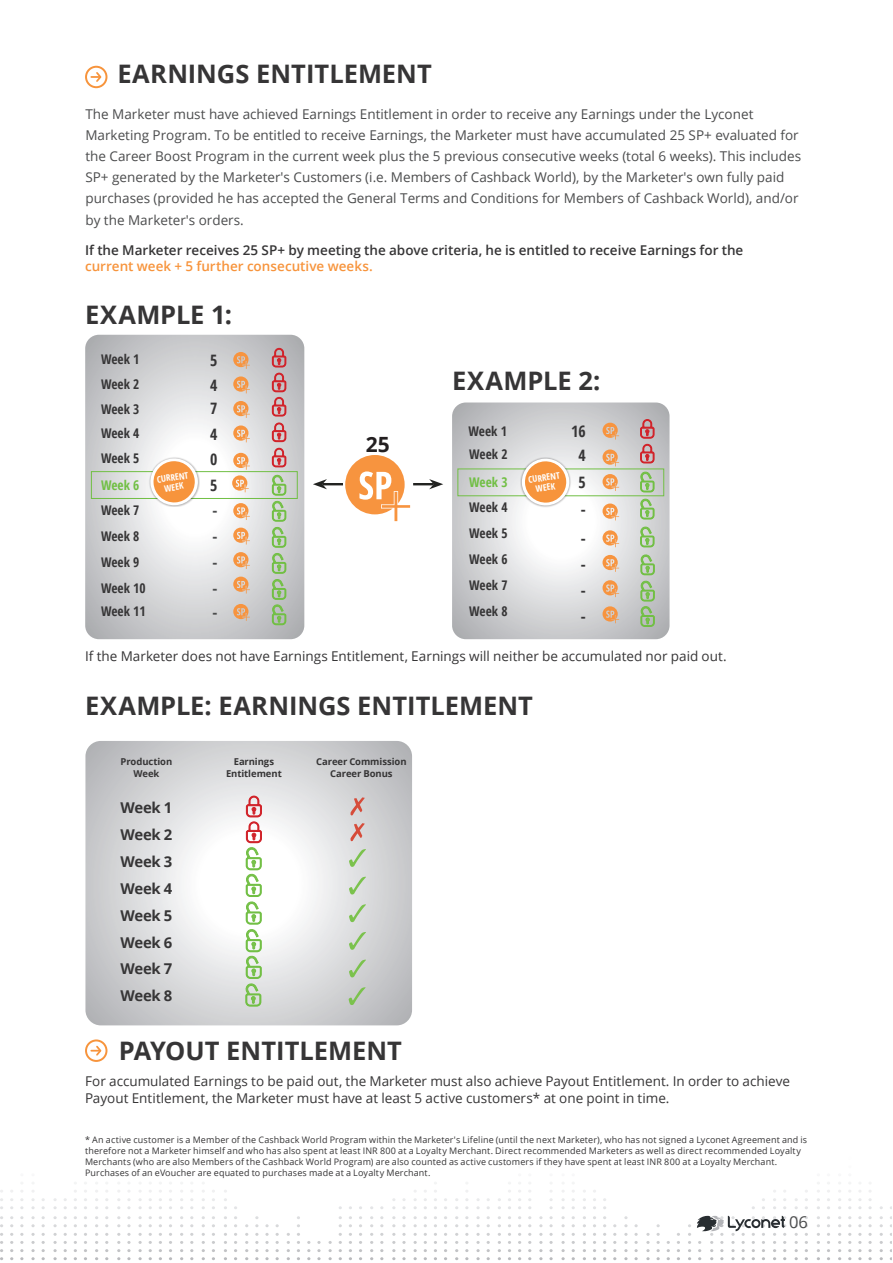
<style>
.page{position:relative;width:893px;height:1263px;background:#fff}
.page>*{position:absolute;margin:0;border:0;box-sizing:border-box;transform-origin:0 0}
.t1{font:700 25.5px "Open Sans";color:#363536}
.t2{font:700 21px "Open Sans";color:#231f20}
.t3{font:16.5px "Open Sans";color:#4b4c4d}
.t4{font:700 condensed 15.75px/26.1px "Open Sans";color:#363536;text-align:justify}
.t5{font:700 condensed 15.75px/26.1px "Open Sans";color:#4b4c4d;text-align:justify}
.t6{font:700 14.85px/26.8px "Open Sans";letter-spacing:-.02em;color:#363536;text-align:justify}
.t7{font:13.5px/21px "Open Sans";color:#4b4c4d}
.t8{font:13.5px/16.2px "Open Sans";color:#363536}
.t9{font:600 13.5px "Open Sans";color:#363536}
.t10{font:600 13.5px "Open Sans";color:#f7943c}
.t11{font:700 condensed 13.35px/26.1px "Open Sans";color:#363536;text-align:justify}
.t12{font:700 condensed 13.35px "Open Sans";color:#71bf44}
.t13{font:700 9.45px/12.1px "Open Sans";letter-spacing:-.005em;color:#363536;text-align:center}
.t14{font:9px/10.8px "Open Sans";letter-spacing:.015em;color:#363536}
.t15{font:700 condensed 9px/9.8px "Open Sans";color:#fff;text-align:center}
</style>
<div class="page">
<svg style="left:307px;top:1257px;width:161px;height:3px"></svg>
<svg style="left:85px;top:741px;width:327px;height:284px"></svg>
<svg style="left:349px;top:849px;width:17px;height:18px"></svg>
<svg style="left:349px;top:877px;width:17px;height:17px"></svg>
<svg style="left:349px;top:904px;width:17px;height:18px"></svg>
<svg style="left:349px;top:932px;width:17px;height:18px"></svg>
<svg style="left:349px;top:959px;width:17px;height:18px"></svg>
<svg style="left:350px;top:797px;width:15px;height:18px"></svg>
<svg style="left:349px;top:987px;width:17px;height:18px"></svg>
<svg style="left:245px;top:795px;width:17px;height:212px"></svg>
<svg style="left:350px;top:823px;width:15px;height:18px"></svg>
<svg style="left:85px;top:335px;width:219px;height:304px"></svg>
<div style="left:91px;top:471px;width:207px;height:28px;border:1px solid #71bf44"></div>
<svg style="left:272px;top:348px;width:14px;height:94px"></svg>
<div style="left:149px;top:457px;width:51px;height:50px;background:#231f20;opacity:.3"></div>
<svg style="left:150px;top:458px;width:49px;height:48px"></svg>
<svg style="left:272px;top:448px;width:14px;height:19px"></svg>
<svg style="left:272px;top:475px;width:15px;height:150px;background:#a8c797"></svg>
<svg style="left:233px;top:425px;width:17px;height:17px"></svg>
<svg style="left:233px;top:401px;width:17px;height:17px"></svg>
<svg style="left:233px;top:376px;width:17px;height:17px"></svg>
<svg style="left:233px;top:352px;width:17px;height:17px"></svg>
<svg style="left:233px;top:604px;width:17px;height:17px"></svg>
<svg style="left:233px;top:577px;width:17px;height:16px"></svg>
<svg style="left:233px;top:552px;width:17px;height:17px"></svg>
<svg style="left:233px;top:528px;width:17px;height:16px"></svg>
<svg style="left:233px;top:503px;width:17px;height:17px"></svg>
<svg style="left:452px;top:402px;width:217px;height:237px"></svg>
<svg style="left:640px;top:471px;width:15px;height:49px"></svg>
<svg style="left:640px;top:526px;width:15px;height:22px"></svg>
<svg style="left:640px;top:419px;width:15px;height:45px"></svg>
<svg style="left:640px;top:554px;width:15px;height:73px"></svg>
<div style="left:457px;top:468px;width:207px;height:28px;border:1px solid #71bf44"></div>
<div style="left:520px;top:457px;width:51px;height:50px;background:#231f20;opacity:.3"></div>
<svg style="left:521px;top:458px;width:49px;height:48px"></svg>
<svg style="left:602px;top:606px;width:17px;height:17px"></svg>
<svg style="left:602px;top:580px;width:17px;height:17px"></svg>
<svg style="left:602px;top:555px;width:17px;height:17px"></svg>
<svg style="left:602px;top:530px;width:17px;height:17px"></svg>
<svg style="left:602px;top:503px;width:17px;height:17px"></svg>
<svg style="left:602px;top:474px;width:17px;height:17px"></svg>
<svg style="left:602px;top:449px;width:17px;height:17px"></svg>
<svg style="left:602px;top:423px;width:17px;height:17px"></svg>
<div style="left:85px;top:66px;width:22px;height:22px;border:2px solid #f7943c;border-radius:50%"></div>
<svg style="left:91px;top:70px;width:12px;height:14px"></svg>
<div style="left:85px;top:1039px;width:22px;height:23px;border:2px solid #f7943c;border-radius:50%"></div>
<svg style="left:91px;top:1044px;width:12px;height:13px"></svg>
<svg style="left:232px;top:453px;width:18px;height:39px"></svg>
<svg style="left:697px;top:1216px;width:88px;height:15px"></svg>
<hr style="left:322px;top:483px;width:21px;height:2px;background:#222321">
<svg style="left:313px;top:479px;width:14px;height:10px"></svg>
<hr style="left:413px;top:483px;width:21px;height:2px;background:#222321">
<svg style="left:429px;top:479px;width:14px;height:10px"></svg>
<svg style="left:345px;top:455px;width:65px;height:66px"></svg>
<h1 class="t1" style="left:117px;top:56px;width:316px">EARNINGS ENTITLEMENT</h1>
<p class="t7" style="left:85px;top:104px;width:717px">The Marketer must have achieved Earnings Entitlement in order to receive any Earnings under the Lyconet Marketing Program. To be entitled to receive Earnings, the Marketer must have accumulated 25 SP+ evaluated for the Career Boost Program in the current week plus the 5 previous consecutive weeks (total 6 weeks). This includes SP+ generated by the Marketer's Customers (i.e. Members of Cashback World), by the Marketer's own fully paid purchases (provided he has accepted the General Terms and Conditions for Members of Cashback World), and/or by the Marketer's orders.</p>
<p class="t9" style="left:85px;top:241px;width:660px">If the Marketer receives 25 SP+ by meeting the above criteria, he is entitled to receive Earnings for the</p>
<p class="t10" style="left:85px;top:257px;width:289px">current week + 5 further consecutive weeks.</p>
<h1 class="t1" style="left:85px;top:297px;width:149px">EXAMPLE 1:</h1>
<p class="t11" style="left:101px;top:346px;width:40px">Week 1</p>
<p class="t4" style="left:210px;top:347px;width:9px;line-height:24.3px">5<br>4<br>7</p>
<p class="t4" style="left:210px;top:421px;width:9px;line-height:25.7px">4<br>0<br>5</p>
<p class="t5" style="left:213px;top:497px;width:6px">- - - -</p>
<p class="t11" style="left:101px;top:372px;width:40px;line-height:24.8px">Week 2<br>Week 3<br>Week 4<br>Week 5</p>
<p class="t12" style="left:101px;top:475px;width:40px">Week 6</p>
<p class="t11" style="left:101px;top:496px;width:46px;text-align:left">Week 7<br>Week 8<br>Week 9<br>Week 10</p>
<p class="t15" style="left:156px;top:474px;width:33px;rotate:-8deg">CURRENT<br>WEEK</p>
<p class="t11" style="left:101px;top:598px;width:46px">Week 11</p>
<p class="t5" style="left:213px;top:599px;width:6px">-</p>
<h2 class="t2" style="left:366px;top:430px;width:25px">25</h2>
<h1 class="t1" style="left:452px;top:363px;width:150px">EXAMPLE 2:</h1>
<p class="t11" style="left:469px;top:419px;width:41px;line-height:23.2px">Week 1<br>Week 2</p>
<p class="t12" style="left:469px;top:472px;width:40px">Week 3</p>
<p class="t11" style="left:469px;top:494px;width:40px">Week 4<br>Week 5<br>Week 6<br>Week 7<br>Week 8</p>
<p class="t15" style="left:528px;top:475px;width:33px;rotate:-8deg">CURRENT<br>WEEK</p>
<p class="t4" style="left:571px;top:419px;width:16px;line-height:24.2px;text-align:center">16<br>4</p>
<p class="t4" style="left:578px;top:468px;width:9px;line-height:27.5px">5 -</p>
<p class="t4" style="left:581px;top:525px;width:6px">- - - -</p>
<p class="t8" style="left:85px;top:648px;width:643px">If the Marketer does not have Earnings Entitlement, Earnings will neither be accumulated nor paid out.</p>
<h1 class="t1" style="left:85px;top:687px;width:449px">EXAMPLE: EARNINGS ENTITLEMENT</h1>
<p class="t13" style="left:121px;top:755px;width:53px">Production<br>Week</p>
<p class="t13" style="left:226px;top:755px;width:57px">Earnings<br>Entitlement</p>
<p class="t13" style="left:316px;top:755px;width:92px">Career Commission<br>Career Bonus</p>
<p class="t6" style="left:121px;top:794px;width:53px">Week 1<br>Week 2<br>Week 3<br>Week 4<br>Week 5<br>Week 6<br>Week 7<br>Week 8</p>
<h1 class="t1" style="left:119px;top:1033px;width:284px">PAYOUT ENTITLEMENT</h1>
<p class="t8" style="left:85px;top:1073px;width:706px">For accumulated Earnings to be paid out, the Marketer must also achieve Payout Entitlement. In order to achieve<br>Payout Entitlement, the Marketer must have at least 5 active customers* at one point in time.</p>
<p class="t14" style="left:85px;top:1134px;width:724px">* An active customer is a Member of the Cashback World Program within the Marketer's Lifeline (until the next Marketer), who has not signed a Lyconet Agreement and is therefore not a Marketer himself and who has also spent at least INR 800 at a Loyalty Merchant. Direct recommended Marketers as well as direct recommended Loyalty Merchants (who are also Members of the Cashback World Program) are also counted as active customers if they have spent at least INR 800 at a Loyalty Merchant.<br>Purchases of an eVoucher are equated to purchases made at a Loyalty Merchant.</p>
<p class="t3" style="left:789px;top:1210px;width:20px">06</p>
</div>
